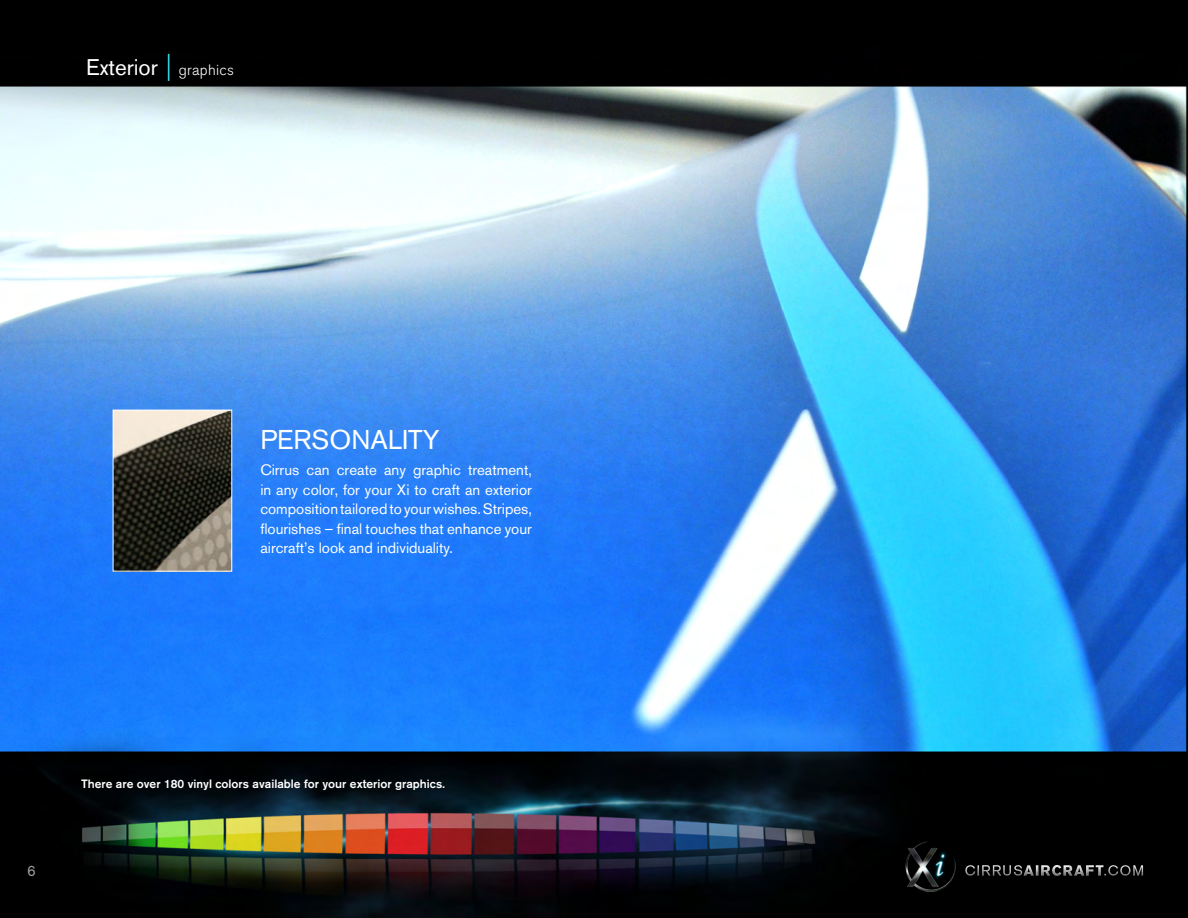
<style>
.page{position:relative;width:1188px;height:918px;background:#fff}
.page>*{position:absolute;margin:0;border:0;box-sizing:border-box;transform-origin:0 0}
.t1{font:27px "Akzidenz Grotesk BQ";color:#fff}
.t2{font:22.5px "Akzidenz Grotesk BQ";color:#fff}
.t3{font:15px/19.5px "Akzidenz Grotesk BQ";color:#fff;text-align:justify}
.t4{font:15px "Akzidenz Grotesk BQ";color:#9d9fa2}
.t5{font:500 12px "Akzidenz Grotesk BQ";color:#fff}
.s1{font-family:"Helvetica Neue";font-weight:300;font-size:27px;color:#3ae9f8}
.s2{font-weight:300;font-size:15px}
</style>
<div class="page">
<img style="left:0;top:0;width:1188px;height:918px">
<img style="left:115px;top:412px;width:115px;height:157px">
<div style="left:113px;top:410px;width:119px;height:161px;border:1px solid #fff"></div>
<img style="left:875px;top:828px;width:281px;height:84px">
<p class="t2" style="left:86px;top:53px;width:149px">Exterior <span class="s1">|</span> <span class="s2">graphics</span></p>
<p class="t1" style="left:260px;top:424px;width:181px">PERSONALITY</p>
<p class="t3" style="left:260px;top:460px;width:273px">Cirrus can create any graphic treatment, in any color, for your Xi to craft an exterior composition tailored to your wishes. Stripes, flourishes – final touches that enhance your aircraft’s look and individuality.</p>
<p class="t4" style="left:27px;top:861px;width:10px">6</p>
<p class="t5" style="left:81px;top:776px;width:365px">There are over 180 vinyl colors available for your exterior graphics.</p>
</div>
